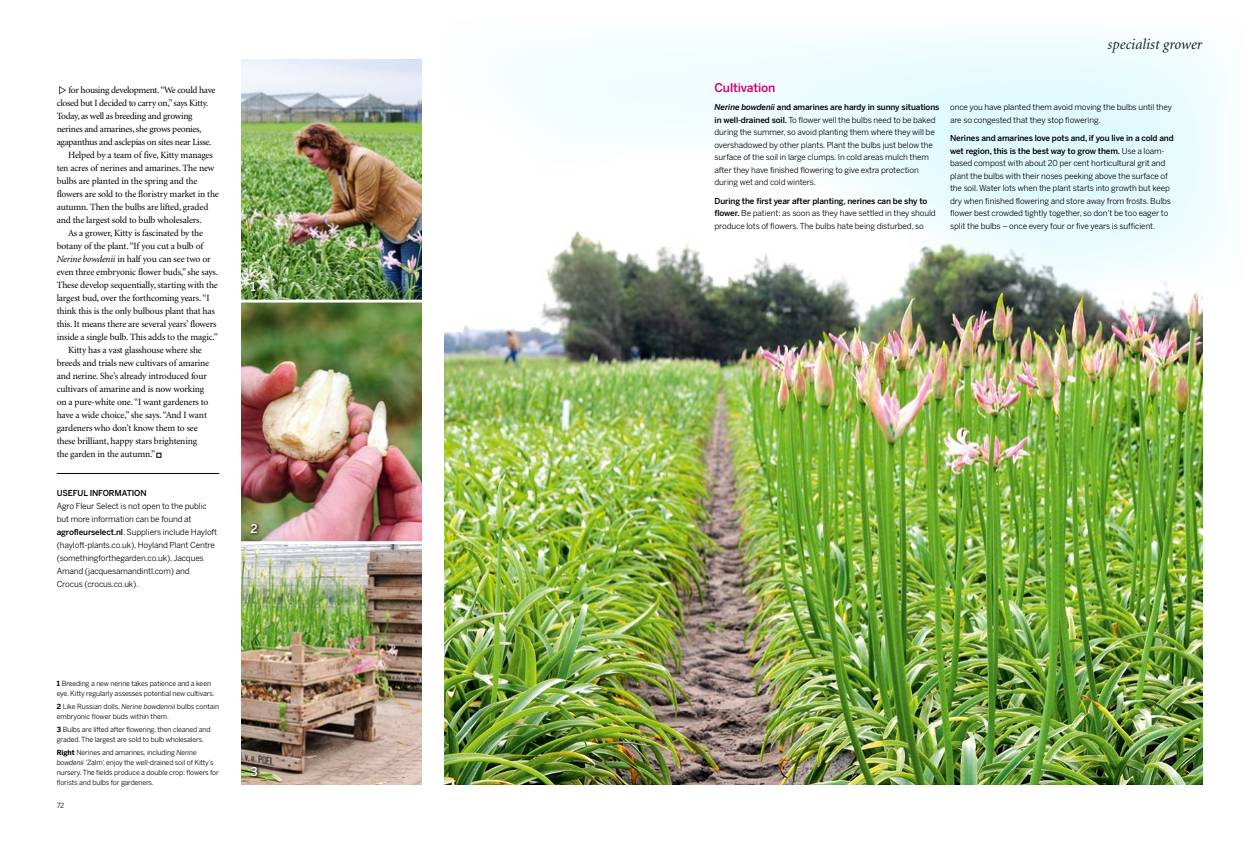
<style>
.page{position:relative;width:1259px;height:842px;background:#fff}
.page>*{position:absolute;margin:0;border:0;box-sizing:border-box;transform-origin:0 0}
.t1{font:italic 15px "Minion LT";letter-spacing:.005em;color:#000}
.t2{font:500 12px "Benton Sans";letter-spacing:-.015em;color:#cf0074}
.t3{font:500 12px "Benton Sans";color:#fff}
.t4{font:9.5px "Minion LT";letter-spacing:-.015em;color:#000}
.t5{font:8.2px/12.5px "Benton Sans";letter-spacing:-.015em;color:#000}
.t6{font:500 8.2px "Benton Sans";letter-spacing:-.01em;color:#000}
.t7{font:7px/10px "Benton Sans";letter-spacing:-.02em;color:#000}
.s1{font-style:italic}
.s2{font-weight:500}
.s3{font-weight:700}
.s4{font-weight:500;font-style:italic}
</style>
<div class="page">
<img style="left:444px;top:300px;width:758px;height:484px">
<img style="left:242px;top:60px;width:179px;height:481px">
<img style="left:242px;top:544px;width:179px;height:240px">
<hr style="left:57px;top:473px;width:162px;height:1px;background:#000">
<svg style="left:157px;top:453px;width:4px;height:4px"></svg>
<hr style="left:235px;top:300px;width:194px;height:2px;background:#fff">
<svg style="left:250px;top:281px;width:10px;height:13px"></svg>
<svg style="left:250px;top:523px;width:11px;height:13px"></svg>
<svg style="left:250px;top:766px;width:11px;height:13px"></svg>
<svg style="left:537px;top:36px;width:686px;height:264px"></svg>
<svg style="left:59px;top:86px;width:7px;height:8px"></svg>
<p class="t4" style="left:68px;top:85px;width:149px">for housing development. “We could have</p>
<p class="t4" style="left:57px;top:98px;width:153px">closed but I decided to carry on,” says Kitty.</p>
<p class="t4" style="left:57px;top:111px;width:137px">Today, as well as breeding and growing</p>
<p class="t4" style="left:57px;top:124px;width:146px">nerines and amarines, she grows peonies,</p>
<p class="t4" style="left:57px;top:137px;width:156px">agapanthus and asclepias on sites near Lisse.</p>
<p class="t4" style="left:68px;top:150px;width:146px">Helped by a team of five, Kitty manages</p>
<p class="t4" style="left:57px;top:163px;width:159px">ten acres of nerines and amarines. The new</p>
<p class="t4" style="left:57px;top:176px;width:142px">bulbs are planted in the spring and the</p>
<p class="t4" style="left:57px;top:189px;width:164px">flowers are sold to the floristry market in the</p>
<p class="t4" style="left:57px;top:202px;width:153px">autumn. Then the bulbs are lifted, graded</p>
<p class="t4" style="left:57px;top:215px;width:146px">and the largest sold to bulb wholesalers.</p>
<p class="t4" style="left:68px;top:228px;width:137px">As a grower, Kitty is fascinated by the</p>
<p class="t4" style="left:57px;top:241px;width:148px">botany of the plant. “If you cut a bulb of</p>
<p class="t4" style="left:57px;top:254px;width:155px"><span class="s1">Nerine bowdenii</span> in half you can see two or</p>
<p class="t4" style="left:57px;top:267px;width:163px">even three embryonic flower buds,” she says.</p>
<p class="t4" style="left:57px;top:280px;width:163px">These develop sequentially, starting with the</p>
<p class="t4" style="left:57px;top:293px;width:154px">largest bud, over the forthcoming years. “I</p>
<p class="t4" style="left:57px;top:306px;width:160px">think this is the only bulbous plant that has</p>
<p class="t4" style="left:57px;top:319px;width:161px">this. It means there are several years’ flowers</p>
<p class="t4" style="left:57px;top:332px;width:163px">inside a single bulb. This adds to the magic.”</p>
<p class="t4" style="left:68px;top:345px;width:135px">Kitty has a vast glasshouse where she</p>
<p class="t4" style="left:57px;top:358px;width:154px">breeds and trials new cultivars of amarine</p>
<p class="t4" style="left:57px;top:371px;width:152px">and nerine. She’s already introduced four</p>
<p class="t4" style="left:57px;top:384px;width:149px">cultivars of amarine and is now working</p>
<p class="t4" style="left:57px;top:397px;width:153px">on a pure-white one. “I want gardeners to</p>
<p class="t4" style="left:57px;top:410px;width:152px">have a wide choice,” she says. “And I want</p>
<p class="t4" style="left:57px;top:423px;width:143px">gardeners who don’t know them to see</p>
<p class="t4" style="left:57px;top:436px;width:142px">these brilliant, happy stars brightening</p>
<p class="t4" style="left:57px;top:449px;width:100px">the garden in the autumn.”</p>
<p class="t6" style="left:57px;top:488px;width:91px">USEFUL INFORMATION</p>
<p class="t5" style="left:57px;top:500px;width:162px;line-height:13px">Agro Fleur Select is not open to the public but more information can be found at <span class="s2">agrofleurselect.nl</span>. Suppliers include Hayloft (hayloft-plants.co.uk), Hoyland Plant Centre (somethingforthegarden.co.uk), Jacques Amand (jacquesamandintl.com) and Crocus (crocus.co.uk).</p>
<h2 class="t3" style="left:250px;top:280px;width:7px">1</h2>
<h2 class="t3" style="left:250px;top:521px;width:9px">2</h2>
<p class="t7" style="left:57px;top:678px;width:159px"><span class="s3">1</span> Breeding a new nerine takes patience and a keen eye. Kitty regularly assesses potential new cultivars.</p>
<p class="t7" style="left:57px;top:701px;width:164px"><span class="s3">2</span> Like Russian dolls, <span class="s1">Nerine bowdennii</span> bulbs contain embryonic flower buds within them.</p>
<p class="t7" style="left:57px;top:724px;width:155px"><span class="s3">3</span> Bulbs are lifted after flowering, then cleaned and graded. The largest are sold to bulb wholesalers.</p>
<p class="t7" style="left:57px;top:747px;width:164px"><span class="s3">Right</span> Nerines and amarines, including <span class="s1">Nerine bowdenii</span> ‘Zalm’, enjoy the well-drained soil of Kitty’s nursery. The fields produce a double crop: flowers for florists and bulbs for gardeners.</p>
<p class="t7" style="left:57px;top:801px;width:9px">72</p>
<h2 class="t3" style="left:250px;top:764px;width:9px">3</h2>
<h1 class="t1" style="left:1107px;top:37px;width:96px">specialist grower</h1>
<h2 class="t2" style="left:714px;top:80px;width:62px">Cultivation</h2>
<p class="t5" style="left:714px;top:101px;width:226px"><span class="s4">Nerine bowdenii</span> <span class="s2">and amarines are hardy in sunny situations in well-drained soil.</span> To flower well the bulbs need to be baked during the summer, so avoid planting them where they will be overshadowed by other plants. Plant the bulbs just below the surface of the soil in large clumps. In cold areas mulch them after they have finished flowering to give extra protection during wet and cold winters.</p>
<p class="t5" style="left:714px;top:194px;width:223px"><span class="s2">During the first year after planting, nerines can be shy to flower.</span> Be patient: as soon as they have settled in they should produce lots of flowers. The bulbs hate being disturbed, so</p>
<p class="t5" style="left:950px;top:101px;width:223px">once you have planted them avoid moving the bulbs until they are so congested that they stop flowering.</p>
<p class="t5" style="left:950px;top:132px;width:225px"><span class="s2">Nerines and amarines love pots and, if you live in a cold and wet region, this is the best way to grow them.</span> Use a loam&shy;based compost with about 20 per cent horticultural grit and plant the bulbs with their noses peeking above the surface of the soil. Water lots when the plant starts into growth but keep dry when finished flowering and store away from frosts. Bulbs flower best crowded tightly together, so don’t be too eager to split the bulbs – once every four or five years is sufficient.</p>
</div>
